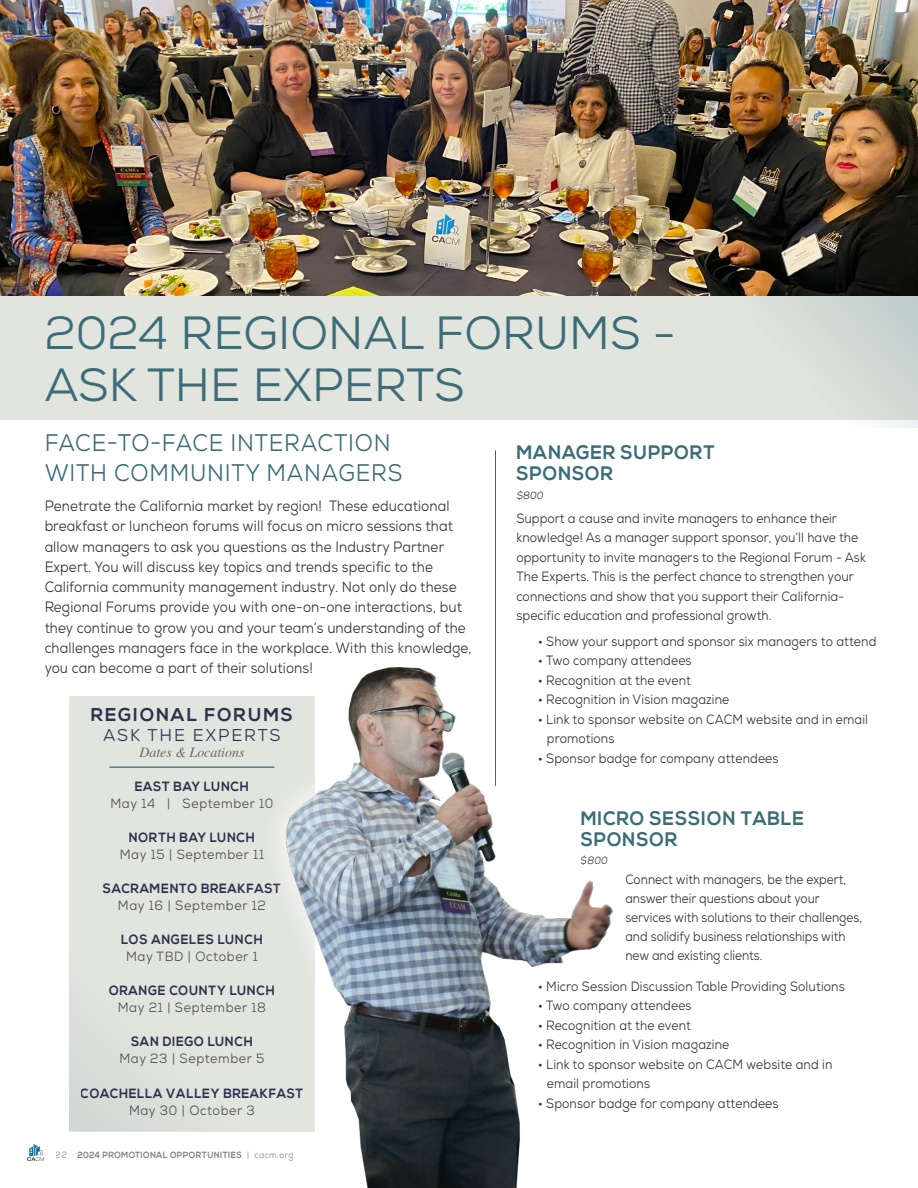
<style>
.page{position:relative;width:918px;height:1188px;background:#fff}
.page>*{position:absolute;margin:0;border:0;box-sizing:border-box;transform-origin:0 0}
.t1{font:46.5px/52.5px "Nexa";color:#3b6c78}
.t2{font:24px/30px "Nexa";letter-spacing:.035em;color:#3b6c78;scale:.93 1}
.t3{font:700 19.5px/21px "Nexa";letter-spacing:.04em;color:#3b6c78;scale:.95 1}
.t4{font:700 18.45px "Nexa";letter-spacing:.1em;color:#2c324d}
.t5{font:17.1px "Nexa";letter-spacing:.115em;color:#2c324d}
.t6{font:15px/20.2px "Nexa";letter-spacing:.01em;color:#000;scale:.9 1}
.t7{font:italic 13.95px "Times";color:#66686b}
.t8{font:13.5px/19.5px "Nexa";letter-spacing:.005em;color:#000}
.t9{font:13.5px/19.5px "Nexa";letter-spacing:.005em;color:#000;scale:.9 1}
.t10{font:13.5px/19.2px "Nexa";letter-spacing:.005em;color:#000;scale:.88 1}
.t11{font:700 13.35px "Nexa";letter-spacing:.05em;color:#2c324d;scale:.93 1}
.t12{font:13.35px "Nexa";letter-spacing:.05em;color:#4d4d4f;scale:.93 1}
.t13{font:10.5px "Nexa";color:#000;scale:.92 1}
.t14{font:700 9px "Nexa";letter-spacing:.04em;color:#4d4d4f;scale:.92 1}
.s1{font-weight:400}
</style>
<div class="page">
<svg style="left:27px;top:1144px;width:17px;height:17px"></svg>
<div style="left:0;top:246px;width:918px;height:174px;background:#e2e4de"></div>
<svg style="left:398px;top:295px;width:520px;height:132px"></svg>
<div style="left:69px;top:696px;width:246px;height:435px;background:#e2e4de"></div>
<img style="left:0;top:0;width:918px;height:295px">
<hr style="left:495px;top:450px;width:1px;height:336px;background:#000">
<hr style="left:110px;top:767px;width:164px;height:1px;background:#1a3b63">
<div style="left:259px;top:641px;width:378px;height:547px;background:#fff"></div>
<img style="left:223px;top:650px;width:390px;height:538px">
<h1 class="t1" style="left:45px;top:307px;width:633px">2024 REGIONAL FORUMS -<br>ASK THE EXPERTS</h1>
<h2 class="t2" style="left:45px;top:428px;width:386px">FACE-TO-FACE INTERACTION<br>WITH COMMUNITY MANAGERS</h2>
<h3 class="t3" style="left:516px;top:442px;width:211px">MANAGER SUPPORT<br>SPONSOR</h3>
<p class="t9" style="left:516px;top:508px;width:390px">Support a cause and invite managers to enhance their knowledge! As a manager support sponsor, you’ll have the opportunity to invite managers to the Regional Forum - Ask The Experts. This is the perfect chance to strengthen your connections and show that you support their California&shy;specific education and professional growth.</p>
<p class="t13" style="left:516px;top:489px;width:32px">$800</p>
<p class="t6" style="left:45px;top:496px;width:476px">Penetrate the California market by region! These educational breakfast or luncheon forums will focus on micro sessions that allow managers to ask you questions as the Industry Partner Expert. You will discuss key topics and trends specific to the California community management industry. Not only do these Regional Forums provide you with one-on-one interactions, but they continue to grow you and your team’s understanding of the challenges managers face in the workplace. With this knowledge, you can become a part of their solutions!</p>
<p class="t8" style="left:537px;top:632px;width:341px">• Show your support and sponsor six managers to attend</p>
<p class="t8" style="left:537px;top:651px;width:156px">• Two company attendees</p>
<p class="t8" style="left:537px;top:671px;width:155px">• Recognition at the event</p>
<p class="t8" style="left:537px;top:690px;width:194px">• Recognition in Vision magazine</p>
<p class="t8" style="left:547px;top:710px;width:323px;text-indent:-10px">• Link to sponsor website on CACM website and in email promotions</p>
<p class="t8" style="left:537px;top:749px;width:243px">• Sponsor badge for company attendees</p>
<p class="t4" style="left:91px;top:704px;width:203px">REGIONAL FORUMS</p>
<p class="t5" style="left:103px;top:724px;width:179px">ASK THE EXPERTS</p>
<p class="t7" style="left:139px;top:740px;width:106px">Dates &amp; Locations</p>
<p class="t11" style="left:135px;top:778px;width:124px">EAST BAY LUNCH</p>
<p class="t12" style="left:110px;top:795px;width:177px">May 14 | September 10</p>
<p class="t11" style="left:129px;top:829px;width:137px">NORTH BAY LUNCH</p>
<p class="t12" style="left:120px;top:846px;width:157px">May 15 | September 11</p>
<p class="t11" style="left:103px;top:881px;width:193px">SACRAMENTO BREAKFAST</p>
<p class="t12" style="left:118px;top:897px;width:161px">May 16 | September 12</p>
<p class="t11" style="left:121px;top:932px;width:154px">LOS ANGELES LUNCH</p>
<p class="t12" style="left:126px;top:948px;width:143px">May TBD | October 1</p>
<p class="t11" style="left:109px;top:983px;width:180px">ORANGE COUNTY LUNCH</p>
<p class="t12" style="left:118px;top:999px;width:161px">May 21 | September 18</p>
<p class="t11" style="left:131px;top:1034px;width:132px">SAN DIEGO LUNCH</p>
<p class="t12" style="left:119px;top:1050px;width:157px">May 23 | September 5</p>
<p class="t11" style="left:81px;top:1085px;width:241px">COACHELLA VALLEY BREAKFAST</p>
<p class="t12" style="left:129px;top:1102px;width:137px">May 30 | October 3</p>
<h3 class="t3" style="left:581px;top:808px;width:237px">MICRO SESSION TABLE<br>SPONSOR</h3>
<p class="t10" style="left:625px;top:869px;width:271px">Connect with managers, be the expert, answer their questions about your services with solutions to their challenges, and solidify business relationships with new and existing clients.</p>
<p class="t13" style="left:581px;top:854px;width:32px">$800</p>
<p class="t8" style="left:537px;top:976px;width:309px">• Micro Session Discussion Table Providing Solutions</p>
<p class="t8" style="left:537px;top:996px;width:156px">• Two company attendees</p>
<p class="t8" style="left:537px;top:1015px;width:155px">• Recognition at the event</p>
<p class="t8" style="left:537px;top:1035px;width:194px">• Recognition in Vision magazine</p>
<p class="t8" style="left:547px;top:1054px;width:287px;text-indent:-10px">• Link to sponsor website on CACM website and in email promotions</p>
<p class="t8" style="left:537px;top:1093px;width:243px">• Sponsor badge for company attendees</p>
<p class="t14" style="left:56px;top:1149px;width:260px"><span class="s1">22</span> 2024 PROMOTIONAL OPPORTUNITIES <span class="s1">| cacm.org</span></p>
</div>
